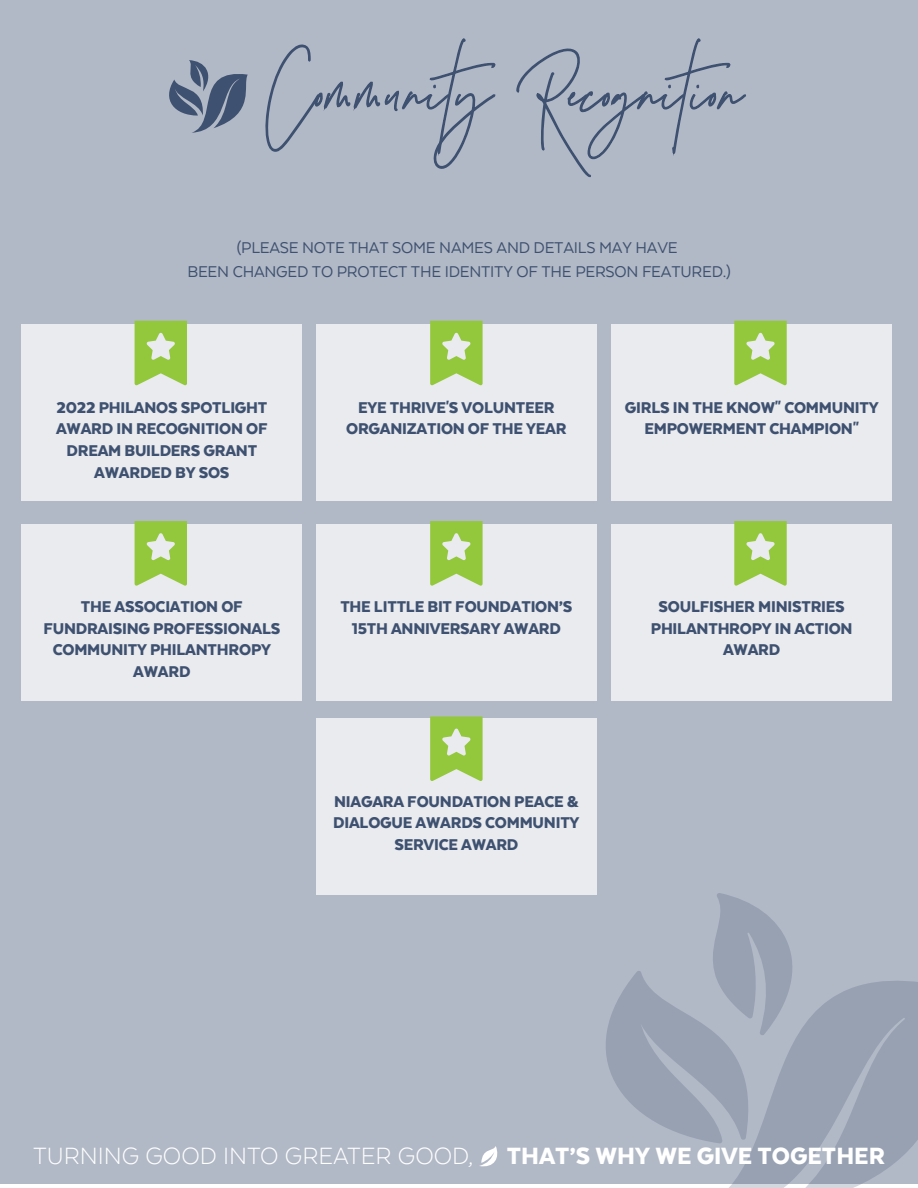
<style>
.page{position:relative;width:918px;height:1188px;background:#fff}
.page>*{position:absolute;margin:0;border:0;box-sizing:border-box;transform-origin:0 0}
.t1{font:300 27.15px "Texta";color:#fff}
.t2{font:900 18px/21.6px "Texta";letter-spacing:-.015em;color:#3e5170;text-align:center}
.t3{font:18px/24px "Texta";letter-spacing:-.015em;color:#3e5170;text-align:center}
.s1{font-weight:900}
</style>
<div class="page">
<div style="left:0;top:0;width:918px;height:1184px;background:#b2b9c6"></div>
<svg style="left:729px;top:981px;width:189px;height:207px"></svg>
<svg style="left:596px;top:892px;width:222px;height:253px"></svg>
<svg style="left:479px;top:1146px;width:19px;height:21px"></svg>
<div style="left:22px;top:325px;width:280px;height:176px;background:#eaebef"></div>
<div style="left:316px;top:325px;width:280px;height:176px;background:#eaebef"></div>
<div style="left:611px;top:325px;width:280px;height:176px;background:#eaebef"></div>
<div style="left:22px;top:524px;width:280px;height:176px;background:#eaebef"></div>
<div style="left:316px;top:719px;width:280px;height:176px;background:#eaebef"></div>
<div style="left:316px;top:524px;width:280px;height:176px;background:#eaebef"></div>
<div style="left:611px;top:524px;width:280px;height:176px;background:#eaebef"></div>
<svg style="left:135px;top:321px;width:52px;height:64px"></svg>
<svg style="left:430px;top:321px;width:53px;height:64px"></svg>
<svg style="left:734px;top:321px;width:53px;height:64px"></svg>
<svg style="left:135px;top:521px;width:52px;height:65px"></svg>
<svg style="left:430px;top:521px;width:53px;height:65px"></svg>
<svg style="left:430px;top:716px;width:53px;height:65px"></svg>
<svg style="left:734px;top:521px;width:53px;height:65px"></svg>
<svg style="left:265px;top:38px;width:231px;height:131px"></svg>
<svg style="left:516px;top:38px;width:230px;height:138px"></svg>
<svg style="left:169px;top:60px;width:79px;height:73px"></svg>
<p class="t3" style="left:187px;top:236px;width:545px">(PLEASE NOTE THAT SOME NAMES AND DETAILS MAY HAVE<br>BEEN CHANGED TO PROTECT THE IDENTITY OF THE PERSON FEATURED.)</p>
<p class="t2" style="left:56px;top:396px;width:213px">2022 PHILANOS SPOTLIGHT<br>AWARD IN RECOGNITION OF<br>DREAM BUILDERS GRANT<br>AWARDED BY SOS</p>
<p class="t2" style="left:346px;top:396px;width:222px">EYE THRIVE'S VOLUNTEER<br>ORGANIZATION OF THE YEAR</p>
<p class="t2" style="left:625px;top:396px;width:255px">GIRLS IN THE KNOW" COMMUNITY<br>EMPOWERMENT CHAMPION"</p>
<p class="t2" style="left:43px;top:596px;width:239px">THE ASSOCIATION OF<br>FUNDRAISING PROFESSIONALS<br>COMMUNITY PHILANTHROPY<br>AWARD</p>
<p class="t2" style="left:340px;top:596px;width:234px">THE LITTLE BIT FOUNDATION’S<br>15TH ANNIVERSARY AWARD</p>
<p class="t2" style="left:651px;top:596px;width:203px">SOULFISHER MINISTRIES<br>PHILANTHROPY IN ACTION<br>AWARD</p>
<p class="t2" style="left:333px;top:790px;width:248px">NIAGARA FOUNDATION PEACE &amp;<br>DIALOGUE AWARDS COMMUNITY<br>SERVICE AWARD</p>
<h1 class="t1" style="left:33px;top:1142px;width:853px">TURNING GOOD INTO GREATER GOOD, <span class="s1">THAT’S WHY WE GIVE TOGETHER</span></h1>
</div>
